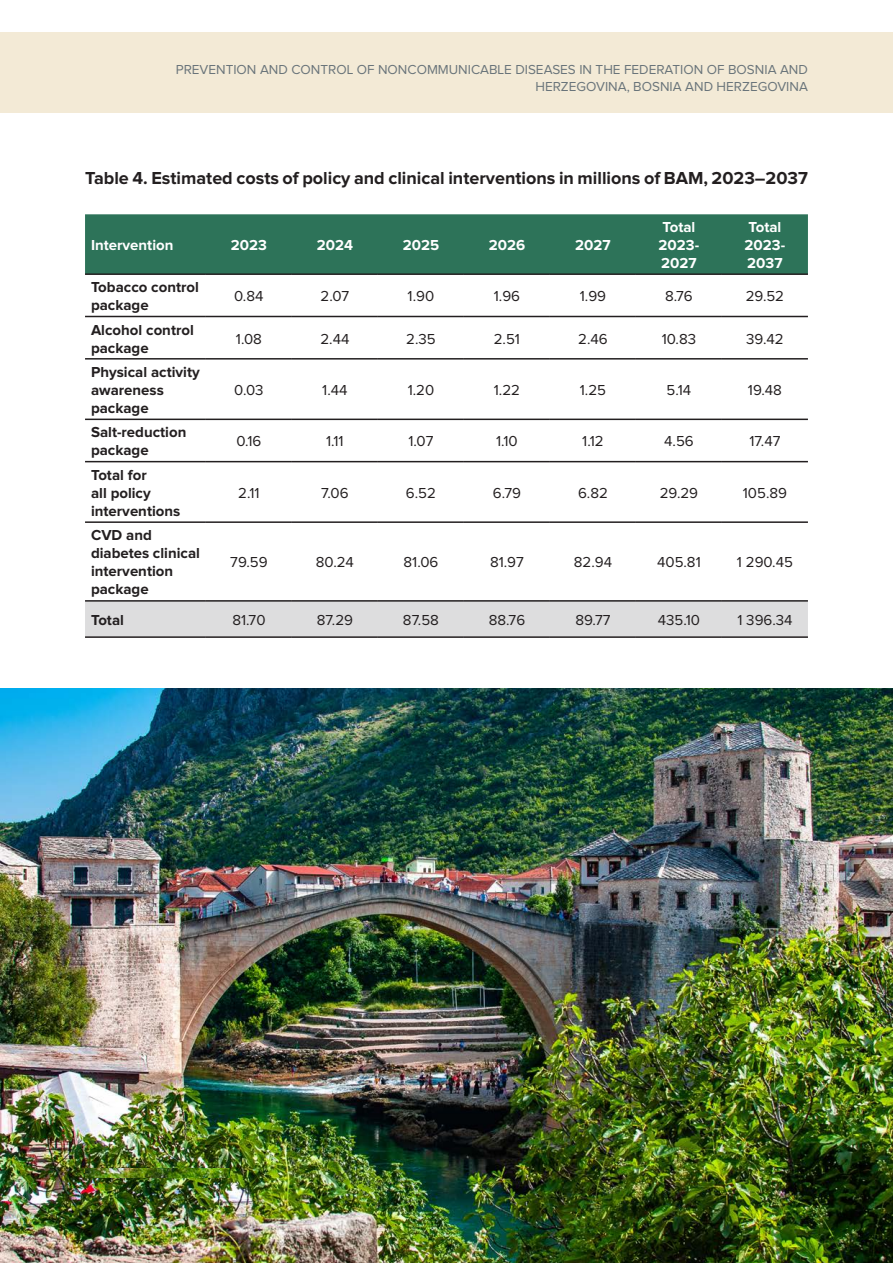
<style>
.page{position:relative;width:893px;height:1263px;background:#fff}
.page>*{position:absolute;margin:0;border:0;box-sizing:border-box;transform-origin:0 0}
.Main_Copy{font:700 18px "Proxima Nova";color:#231f20}
.Table_copy{font:15px "Proxima Nova";color:#231f20}
.Table_copy-2{font:700 15px/18px "Proxima Nova";color:#231f20}
.Table_copy-3{font:700 15px/18px "Proxima Nova";color:#fff}
.t1{font:13.5px/16.2px "Proxima Nova";color:#69747a;text-align:right}
</style>
<div class="page">
<div style="left:0;top:32px;width:893px;height:81px;background:#f3ead6"></div>
<div style="left:85px;top:214px;width:723px;height:59px;background:#2d7359"></div>
<div style="left:85px;top:602px;width:723px;height:34px;background:#ddddde"></div>
<hr style="left:85px;top:316px;width:121px;height:1px;background:#231f20">
<hr style="left:206px;top:316px;width:86px;height:1px;background:#231f20">
<hr style="left:292px;top:316px;width:86px;height:1px;background:#231f20">
<hr style="left:378px;top:316px;width:86px;height:1px;background:#231f20">
<hr style="left:464px;top:316px;width:86px;height:1px;background:#231f20">
<hr style="left:550px;top:316px;width:86px;height:1px;background:#231f20">
<hr style="left:636px;top:316px;width:86px;height:1px;background:#231f20">
<hr style="left:722px;top:316px;width:86px;height:1px;background:#231f20">
<hr style="left:85px;top:358px;width:121px;height:2px;background:#231f20">
<hr style="left:206px;top:358px;width:86px;height:2px;background:#231f20">
<hr style="left:292px;top:358px;width:86px;height:2px;background:#231f20">
<hr style="left:378px;top:358px;width:86px;height:2px;background:#231f20">
<hr style="left:464px;top:358px;width:86px;height:2px;background:#231f20">
<hr style="left:550px;top:358px;width:86px;height:2px;background:#231f20">
<hr style="left:636px;top:358px;width:86px;height:2px;background:#231f20">
<hr style="left:722px;top:358px;width:86px;height:2px;background:#231f20">
<hr style="left:85px;top:521px;width:121px;height:2px;background:#231f20">
<hr style="left:206px;top:521px;width:86px;height:2px;background:#231f20">
<hr style="left:292px;top:521px;width:86px;height:2px;background:#231f20">
<hr style="left:378px;top:521px;width:86px;height:2px;background:#231f20">
<hr style="left:464px;top:521px;width:86px;height:2px;background:#231f20">
<hr style="left:550px;top:521px;width:86px;height:2px;background:#231f20">
<hr style="left:636px;top:521px;width:86px;height:2px;background:#231f20">
<hr style="left:722px;top:521px;width:86px;height:2px;background:#231f20">
<hr style="left:85px;top:600px;width:121px;height:2px;background:#231f20">
<hr style="left:206px;top:600px;width:86px;height:2px;background:#231f20">
<hr style="left:292px;top:600px;width:86px;height:2px;background:#231f20">
<hr style="left:378px;top:600px;width:86px;height:2px;background:#231f20">
<hr style="left:464px;top:600px;width:86px;height:2px;background:#231f20">
<hr style="left:85px;top:419px;width:121px;height:1px;background:#231f20">
<hr style="left:550px;top:600px;width:86px;height:2px;background:#231f20">
<hr style="left:206px;top:419px;width:86px;height:1px;background:#231f20">
<hr style="left:292px;top:419px;width:86px;height:1px;background:#231f20">
<hr style="left:636px;top:600px;width:86px;height:2px;background:#231f20">
<hr style="left:378px;top:419px;width:86px;height:1px;background:#231f20">
<hr style="left:722px;top:600px;width:86px;height:2px;background:#231f20">
<hr style="left:464px;top:419px;width:86px;height:1px;background:#231f20">
<hr style="left:550px;top:419px;width:86px;height:1px;background:#231f20">
<hr style="left:636px;top:419px;width:86px;height:1px;background:#231f20">
<hr style="left:722px;top:419px;width:86px;height:1px;background:#231f20">
<hr style="left:85px;top:636px;width:121px;height:2px;background:#231f20">
<hr style="left:206px;top:636px;width:86px;height:2px;background:#231f20">
<hr style="left:292px;top:636px;width:86px;height:2px;background:#231f20">
<hr style="left:378px;top:636px;width:86px;height:2px;background:#231f20">
<hr style="left:464px;top:636px;width:86px;height:2px;background:#231f20">
<hr style="left:85px;top:461px;width:121px;height:1px;background:#231f20">
<hr style="left:550px;top:636px;width:86px;height:2px;background:#231f20">
<hr style="left:206px;top:461px;width:86px;height:1px;background:#231f20">
<hr style="left:636px;top:636px;width:86px;height:2px;background:#231f20">
<hr style="left:292px;top:461px;width:86px;height:1px;background:#231f20">
<hr style="left:722px;top:636px;width:86px;height:2px;background:#231f20">
<hr style="left:378px;top:461px;width:86px;height:1px;background:#231f20">
<hr style="left:464px;top:461px;width:86px;height:1px;background:#231f20">
<hr style="left:550px;top:461px;width:86px;height:1px;background:#231f20">
<hr style="left:85px;top:273px;width:121px;height:2px;background:#231f20">
<hr style="left:636px;top:461px;width:86px;height:1px;background:#231f20">
<hr style="left:722px;top:461px;width:86px;height:1px;background:#231f20">
<hr style="left:206px;top:273px;width:86px;height:2px;background:#231f20">
<hr style="left:292px;top:273px;width:86px;height:2px;background:#231f20">
<hr style="left:378px;top:273px;width:86px;height:2px;background:#231f20">
<hr style="left:464px;top:273px;width:86px;height:2px;background:#231f20">
<hr style="left:550px;top:273px;width:86px;height:2px;background:#231f20">
<hr style="left:636px;top:273px;width:86px;height:2px;background:#231f20">
<hr style="left:722px;top:273px;width:86px;height:2px;background:#231f20">
<img style="left:0;top:689px;width:893px;height:574px">
<img style="left:85px;top:1168px;width:144px;height:10px">
<p class="t1" style="left:176px;top:62px;width:634px">PREVENTION AND CONTROL OF NONCOMMUNICABLE DISEASES IN THE FEDERATION OF BOSNIA AND<br>HERZEGOVINA, BOSNIA AND HERZEGOVINA</p>
<p class="Main_Copy" style="left:85px;top:168px;width:724px">Table 4. Estimated costs of policy and clinical interventions in millions of BAM, 2023–2037</p>
<p class="Table_copy-3" style="left:91px;top:237px;width:84px">Intervention</p>
<p class="Table_copy-3" style="left:231px;top:237px;width:38px">2023</p>
<p class="Table_copy-3" style="left:317px;top:237px;width:38px">2024</p>
<p class="Table_copy-3" style="left:403px;top:237px;width:38px">2025</p>
<p class="Table_copy-3" style="left:489px;top:237px;width:38px">2026</p>
<p class="Table_copy-3" style="left:575px;top:237px;width:37px">2027</p>
<p class="Table_copy-3" style="left:659px;top:219px;width:42px">Total<br>2023-<br>2027</p>
<p class="Table_copy-3" style="left:745px;top:219px;width:42px">Total<br>2023-<br>2037</p>
<p class="Table_copy-2" style="left:91px;top:279px;width:109px">Tobacco control package</p>
<p class="Table_copy" style="left:234px;top:288px;width:31px">0.84</p>
<p class="Table_copy" style="left:321px;top:288px;width:30px">2.07</p>
<p class="Table_copy" style="left:408px;top:288px;width:28px">1.90</p>
<p class="Table_copy" style="left:494px;top:288px;width:28px">1.96</p>
<p class="Table_copy" style="left:580px;top:288px;width:28px">1.99</p>
<p class="Table_copy" style="left:665px;top:288px;width:29px">8.76</p>
<p class="Table_copy" style="left:746px;top:288px;width:40px">29.52</p>
<p class="Table_copy-2" style="left:91px;top:321px;width:104px">Alcohol control package</p>
<p class="Table_copy" style="left:236px;top:330px;width:27px">1.08</p>
<p class="Table_copy" style="left:320px;top:330px;width:31px">2.44</p>
<p class="Table_copy" style="left:406px;top:330px;width:31px">2.35</p>
<p class="Table_copy" style="left:494px;top:330px;width:28px">2.51</p>
<p class="Table_copy" style="left:578px;top:330px;width:31px">2.46</p>
<p class="Table_copy" style="left:662px;top:330px;width:36px">10.83</p>
<p class="Table_copy" style="left:746px;top:330px;width:39px">39.42</p>
<p class="Table_copy-2" style="left:91px;top:363px;width:110px">Physical activity awareness package</p>
<p class="Table_copy" style="left:234px;top:382px;width:31px">0.03</p>
<p class="Table_copy" style="left:322px;top:382px;width:27px">1.44</p>
<p class="Table_copy" style="left:408px;top:382px;width:28px">1.20</p>
<p class="Table_copy" style="left:494px;top:382px;width:28px">1.22</p>
<p class="Table_copy" style="left:580px;top:382px;width:28px">1.25</p>
<p class="Table_copy" style="left:667px;top:382px;width:26px">5.14</p>
<p class="Table_copy" style="left:748px;top:382px;width:36px">19.48</p>
<p class="Table_copy-2" style="left:91px;top:424px;width:97px">Salt-reduction package</p>
<p class="Table_copy" style="left:236px;top:433px;width:26px">0.16</p>
<p class="Table_copy" style="left:326px;top:433px;width:19px">1.11</p>
<p class="Table_copy" style="left:408px;top:433px;width:26px">1.07</p>
<p class="Table_copy" style="left:496px;top:433px;width:23px">1.10</p>
<p class="Table_copy" style="left:582px;top:433px;width:23px">1.12</p>
<p class="Table_copy" style="left:664px;top:433px;width:31px">4.56</p>
<p class="Table_copy" style="left:749px;top:433px;width:32px">17.47</p>
<p class="Table_copy-2" style="left:91px;top:466px;width:91px">Total for<br>all policy interventions</p>
<p class="Table_copy" style="left:238px;top:484px;width:23px">2.11</p>
<p class="Table_copy" style="left:321px;top:484px;width:29px">7.06</p>
<p class="Table_copy" style="left:406px;top:484px;width:31px">6.52</p>
<p class="Table_copy" style="left:493px;top:484px;width:29px">6.79</p>
<p class="Table_copy" style="left:578px;top:484px;width:31px">6.82</p>
<p class="Table_copy" style="left:660px;top:484px;width:40px">29.29</p>
<p class="Table_copy" style="left:743px;top:484px;width:46px">105.89</p>
<p class="Table_copy-2" style="left:91px;top:527px;width:110px">CVD and diabetes clinical intervention package</p>
<p class="Table_copy" style="left:230px;top:554px;width:39px">79.59</p>
<p class="Table_copy" style="left:316px;top:554px;width:40px">80.24</p>
<p class="Table_copy" style="left:403px;top:554px;width:36px">81.06</p>
<p class="Table_copy" style="left:490px;top:554px;width:35px">81.97</p>
<p class="Table_copy" style="left:574px;top:554px;width:40px">82.94</p>
<p class="Table_copy" style="left:657px;top:554px;width:45px">405.81</p>
<p class="Table_copy" style="left:737px;top:554px;width:58px">1 290.45</p>
<p class="Table_copy-2" style="left:91px;top:611px;width:34px">Total</p>
<p class="Table_copy" style="left:232px;top:611px;width:35px">81.70</p>
<p class="Table_copy" style="left:317px;top:611px;width:38px">87.29</p>
<p class="Table_copy" style="left:403px;top:611px;width:38px">87.58</p>
<p class="Table_copy" style="left:489px;top:611px;width:38px">88.76</p>
<p class="Table_copy" style="left:575px;top:611px;width:37px">89.77</p>
<p class="Table_copy" style="left:658px;top:611px;width:44px">435.10</p>
<p class="Table_copy" style="left:737px;top:611px;width:57px">1 396.34</p>
</div>
